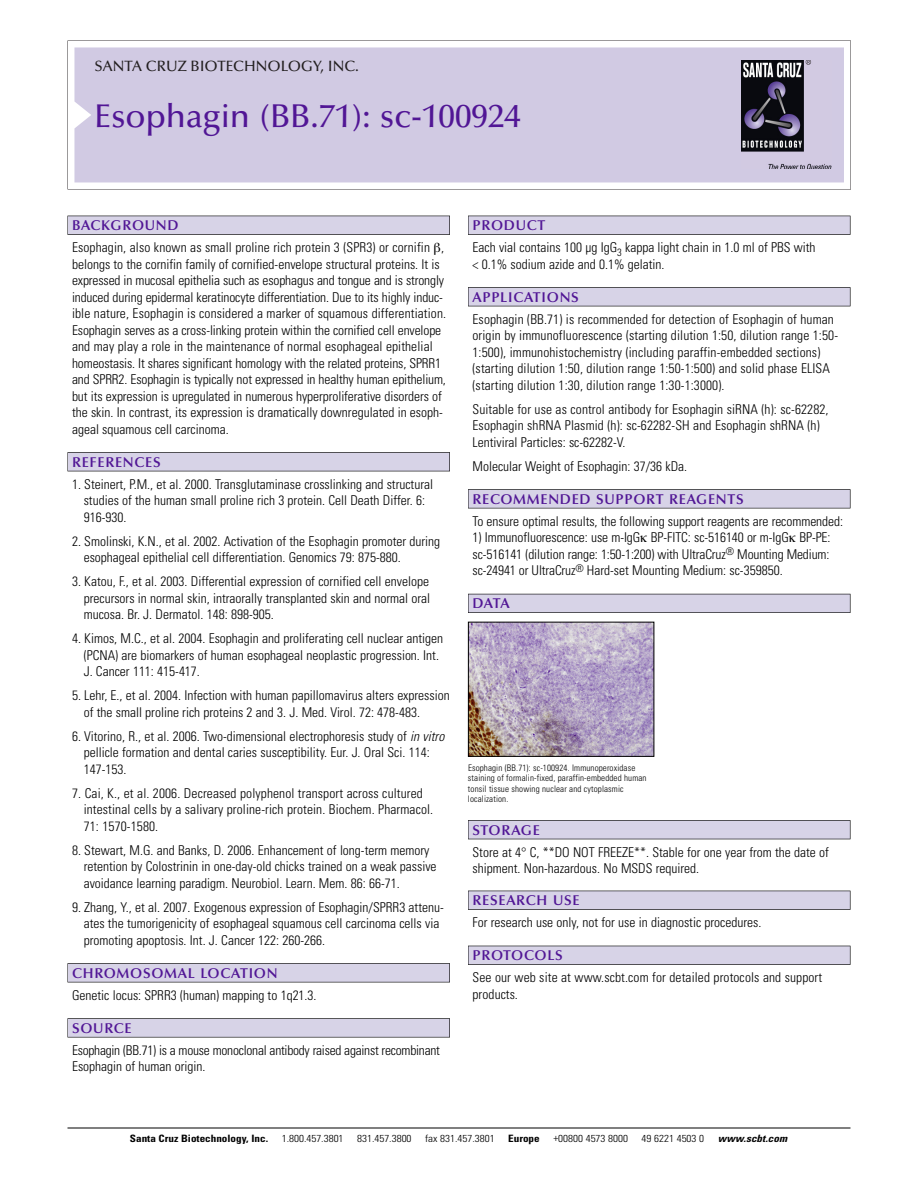
<style>
.page{position:relative;width:918px;height:1188px;background:#fff}
.page>*{position:absolute;margin:0;border:0;box-sizing:border-box;transform-origin:0 0}
.t1{font:500 33px "Optima";color:#511695}
.t2{font:500 15px "Optima";color:#231f20}
.t3{font:600 14.25px "Optima";letter-spacing:.05em;color:#511695}
.t4{font:300 condensed 13.5px/16.5px "Univers";color:#000}
.t5{font:300 condensed 13.5px/16.5px "Univers";letter-spacing:-.02em;color:#000}
.t6{font:300 condensed 10.2px "Univers";color:#000;scale:1.1 1}
.t7{font:700 condensed 10.2px "Univers";color:#000;scale:1.1 1}
.t8{font:italic 700 condensed 10.2px "Univers";letter-spacing:.005em;color:#000;scale:1.1 1}
.t9{font:300 condensed 9px/10.5px "Univers";letter-spacing:.015em;color:#000}
.s1{font-style:italic}
</style>
<div class="page">
<svg style="left:68px;top:40px;width:783px;height:149px"></svg>
<div style="left:74px;top:47px;width:770px;height:135px;background:#d1cae3"></div>
<img style="left:741px;top:60px;width:90px;height:108px">
<div style="left:68px;top:216px;width:382px;height:19px;background:#525155"></div>
<div style="left:68px;top:216px;width:381px;height:18px;background:#d7d3e7"></div>
<div style="left:68px;top:452px;width:382px;height:19px;background:#525155"></div>
<div style="left:68px;top:453px;width:381px;height:18px;background:#d7d3e7"></div>
<div style="left:68px;top:963px;width:382px;height:19px;background:#545357"></div>
<div style="left:68px;top:964px;width:381px;height:18px;background:#d7d3e7"></div>
<div style="left:68px;top:1018px;width:382px;height:19px;background:#575759"></div>
<div style="left:68px;top:1019px;width:381px;height:18px;background:#d7d3e7"></div>
<div style="left:468px;top:216px;width:382px;height:19px;background:#525155"></div>
<div style="left:468px;top:216px;width:382px;height:18px;background:#d7d3e7"></div>
<div style="left:468px;top:287px;width:382px;height:19px;background:#525155"></div>
<div style="left:468px;top:288px;width:382px;height:18px;background:#d7d3e7"></div>
<div style="left:468px;top:489px;width:382px;height:19px;background:#545357"></div>
<div style="left:468px;top:490px;width:382px;height:18px;background:#d7d3e7"></div>
<div style="left:468px;top:594px;width:382px;height:19px;background:#54535a"></div>
<div style="left:468px;top:594px;width:382px;height:18px;background:#d7d3e7"></div>
<div style="left:468px;top:820px;width:382px;height:19px;background:#525156"></div>
<div style="left:468px;top:821px;width:382px;height:18px;background:#d7d3e7"></div>
<div style="left:468px;top:891px;width:382px;height:19px;background:#525155"></div>
<div style="left:468px;top:891px;width:382px;height:18px;background:#d7d3e7"></div>
<div style="left:468px;top:946px;width:382px;height:19px;background:#515055"></div>
<div style="left:468px;top:946px;width:382px;height:18px;background:#d7d3e7"></div>
<hr style="left:68px;top:1128px;width:782px;height:1px;background:#000">
<img style="left:470px;top:624px;width:182px;height:131px">
<div style="left:468px;top:622px;width:186px;height:135px;border:1px solid #000"></div>
<p class="t2" style="left:94px;top:61px;width:266px">SANTA CRUZ BIOTECHNOLOGY, INC.</p>
<h1 class="t1" style="left:94px;top:103px;width:428px">Esophagin (BB.71): sc-100924</h1>
<p class="t3" style="left:72px;top:219px;width:108px">BACKGROUND</p>
<p class="t4" style="left:72px;top:240px;width:376px">Esophagin, also known as small proline rich protein 3 (SPR3) or cornifin , belongs to the cornifin family of cornified-envelope structural proteins. It is expressed in mucosal epithelia such as esophagus and tongue and is strongly induced during epidermal keratinocyte differentiation. Due to its highly induc&shy;ible nature, Esophagin is considered a marker of squamous differentiation.<br>Esophagin serves as a cross-linking protein within the cornified cell envelope and may play a role in the maintenance of normal esophageal epithelial homeostasis. It shares significant homology with the related proteins, SPRR1 and SPRR2. Esophagin is typically not expressed in healthy human epithelium, but its expression is upregulated in numerous hyperproliferative disorders of the skin. In contrast, its expression is dramatically downregulated in esoph&shy;ageal squamous cell carcinoma.</p>
<p class="t3" style="left:72px;top:456px;width:90px">REFERENCES</p>
<p class="t4" style="left:84px;top:477px;width:351px;text-indent:-12px">1. Steinert, P.M., et al. 2000. Transglutaminase crosslinking and structural studies of the human small proline rich 3 protein. Cell Death Differ. 6:<br>916-930.</p>
<p class="t4" style="left:84px;top:534px;width:358px;text-indent:-12px">2. Smolinski, K.N., et al. 2002. Activation of the Esophagin promoter during esophageal epithelial cell differentiation. Genomics 79: 875-880.</p>
<p class="t4" style="left:84px;top:574px;width:348px;text-align:justify;text-indent:-12px">3. Katou, F., et al. 2003. Differential expression of cornified cell envelope precursors in normal skin, intraorally transplanted skin and normal oral mucosa. Br. J. Dermatol. 148: 898-905.</p>
<p class="t4" style="left:84px;top:631px;width:361px;text-indent:-12px">4. Kimos, M.C., et al. 2004. Esophagin and proliferating cell nuclear antigen (PCNA) are biomarkers of human esophageal neoplastic progression. Int.<br>J. Cancer 111: 415-417.</p>
<p class="t4" style="left:84px;top:688px;width:368px;text-indent:-12px">5. Lehr, E., et al. 2004. Infection with human papillomavirus alters expression of the small proline rich proteins 2 and 3. J. Med. Virol. 72: 478-483.</p>
<p class="t4" style="left:84px;top:729px;width:362px;text-indent:-12px">6. Vitorino, R., et al. 2006. Two-dimensional electrophoresis study of <span class="s1">in vitro </span>pellicle formation and dental caries susceptibility. Eur. J. Oral Sci. 114:<br>147-153.</p>
<p class="t4" style="left:84px;top:786px;width:351px;text-indent:-12px">7. Cai, K., et al. 2006. Decreased polyphenol transport across cultured intestinal cells by a salivary proline-rich protein. Biochem. Pharmacol.<br>71: 1570-1580.</p>
<p class="t4" style="left:84px;top:843px;width:354px;text-indent:-12px">8. Stewart, M.G. and Banks, D. 2006. Enhancement of long-term memory retention by Colostrinin in one-day-old chicks trained on a weak passive avoidance learning paradigm. Neurobiol. Learn. Mem. 86: 66-71.</p>
<p class="t4" style="left:84px;top:900px;width:362px;text-indent:-12px">9. Zhang, Y., et al. 2007. Exogenous expression of Esophagin/SPRR3 attenu&shy;ates the tumorigenicity of esophageal squamous cell carcinoma cells via promoting apoptosis. Int. J. Cancer 122: 260-266.</p>
<p class="t3" style="left:72px;top:967px;width:207px">CHROMOSOMAL LOCATION</p>
<p class="t4" style="left:72px;top:988px;width:246px">Genetic locus: SPRR3 (human) mapping to 1q21.3.</p>
<p class="t3" style="left:72px;top:1022px;width:61px">SOURCE</p>
<p class="t5" style="left:72px;top:1043px;width:369px">Esophagin (BB.71) is a mouse monoclonal antibody raised against recombinant<br>Esophagin of human origin.</p>
<p class="t3" style="left:473px;top:219px;width:74px">PRODUCT</p>
<p class="t4" style="left:473px;top:240px;width:345px">Each vial contains 100 µg IgG<sub>3</sub> kappa light chain in 1.0 ml of PBS with &lt; 0.1% sodium azide and 0.1% gelatin.</p>
<p class="t3" style="left:473px;top:291px;width:108px">APPLICATIONS</p>
<p class="t4" style="left:473px;top:312px;width:367px">Esophagin (BB.71) is recommended for detection of Esophagin of human origin by immunofluorescence (starting dilution 1:50, dilution range 1:50- 1:500), immunohistochemistry (including paraffin-embedded sections) (starting dilution 1:50, dilution range 1:50-1:500) and solid phase ELISA (starting dilution 1:30, dilution range 1:30-1:3000).</p>
<p class="t4" style="left:473px;top:402px;width:358px">Suitable for use as control antibody for Esophagin siRNA (h): sc-62282,<br>Esophagin shRNA Plasmid (h): sc-62282-SH and Esophagin shRNA (h)<br>Lentiviral Particles: sc-62282-V.</p>
<p class="t4" style="left:473px;top:459px;width:216px">Molecular Weight of Esophagin: 37/36 kDa.</p>
<p class="t3" style="left:473px;top:493px;width:273px">RECOMMENDED SUPPORT REAGENTS</p>
<p class="t4" style="left:473px;top:514px;width:372px">To ensure optimal results, the following support reagents are recommended:</p>
<p class="t4" style="left:473px;top:530px;width:360px;text-align:justify">1) Immunofluorescence: use m-IgG BP-FITC: sc-516140 or m-IgG BP-PE: sc-516141 (dilution range: 1:50-1:200) with UltraCruz<sup>®</sup> Mounting Medium: sc-24941 or UltraCruz<sup>®</sup> Hard-set Mounting Medium: sc-359850.</p>
<p class="t3" style="left:473px;top:598px;width:39px">DATA</p>
<p class="t9" style="left:468px;top:763px;width:180px">Esophagin (BB.71): sc-100924. Immunoperoxidase staining of formalin-fixed, paraffin-embedded human tonsil tissue showing nuclear and cytoplasmic localization.</p>
<p class="t3" style="left:473px;top:824px;width:69px">STORAGE</p>
<p class="t4" style="left:473px;top:845px;width:358px">Store at 4° C, **DO NOT FREEZE**. Stable for one year from the date of shipment. Non-hazardous. No MSDS required.</p>
<p class="t3" style="left:473px;top:894px;width:109px">RESEARCH USE</p>
<p class="t4" style="left:473px;top:915px;width:290px">For research use only, not for use in diagnostic procedures.</p>
<p class="t3" style="left:473px;top:950px;width:92px">PROTOCOLS</p>
<p class="t4" style="left:473px;top:970px;width:351px">See our web site at www.scbt.com for detailed protocols and support products.</p>
<p class="t7" style="left:130px;top:1135px;width:127px">Santa Cruz Biotechnology, Inc.</p>
<p class="t6" style="left:282px;top:1135px;width:58px">1.800.457.3801</p>
<p class="t6" style="left:357px;top:1135px;width:51px">831.457.3800</p>
<p class="t6" style="left:425px;top:1135px;width:65px">fax 831.457.3801</p>
<p class="t7" style="left:508px;top:1135px;width:30px">Europe</p>
<p class="t6" style="left:553px;top:1135px;width:69px">+00800 4573 8000</p>
<p class="t6" style="left:642px;top:1135px;width:58px">49 6221 4503 0</p>
<p class="t8" style="left:718px;top:1135px;width:64px">www.scbt.com</p>
</div>
